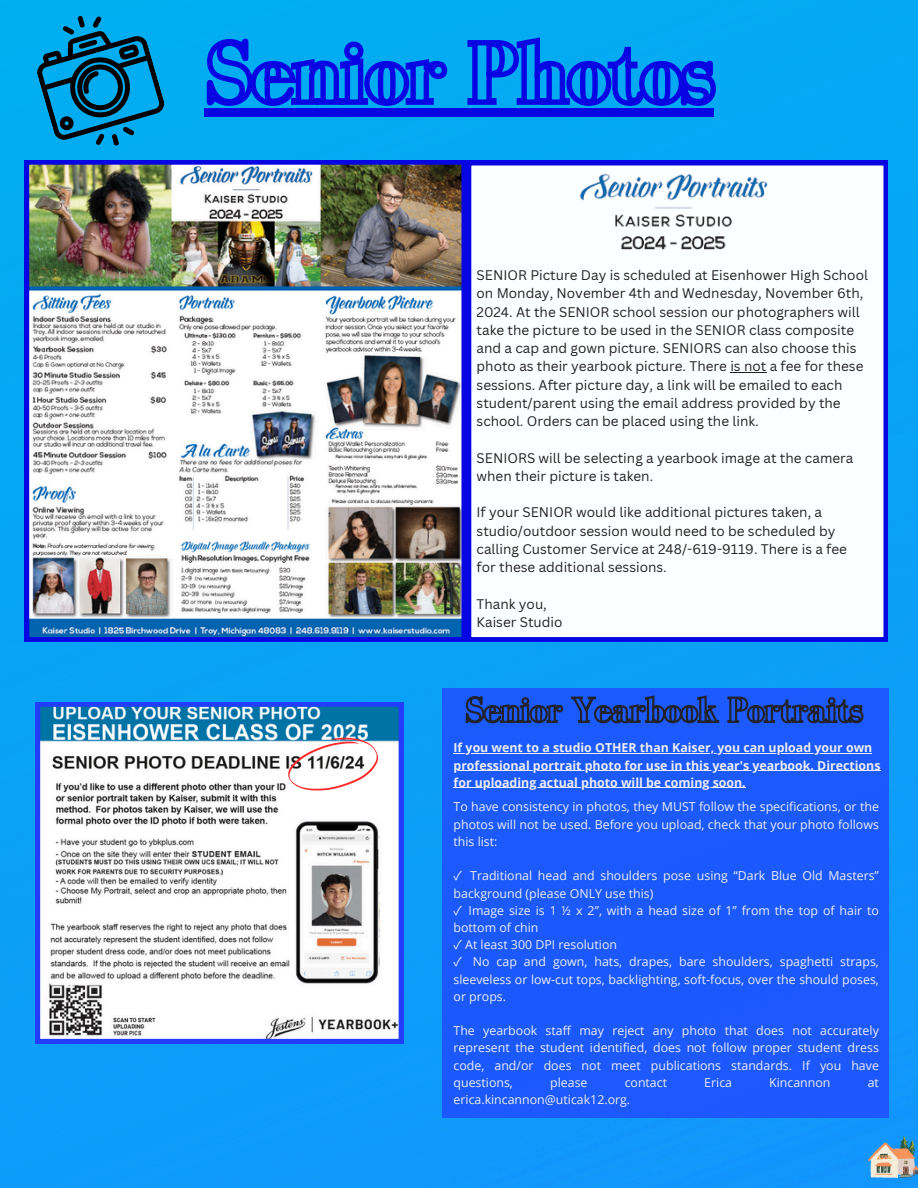
<style>
.page{position:relative;width:918px;height:1188px;background:#fff}
.page>*{position:absolute;margin:0;border:0;box-sizing:border-box;transform-origin:0 0}
.t1{font:13.5px/18.3px "Canva Sans";color:#232021}
.t2{font:12.3px/17.2px "Open Sans";color:#f7f5f5;text-align:justify}
.t3{font:700 12.3px/17.2px "Open Sans";color:#f7f5f5}
.s1{font-family:"Noto Sans CJ Ksc"}
</style>
<div class="page">
<img style="left:0;top:0;width:918px;height:1188px">
<svg style="left:467px;top:161px;width:421px;height:480px"></svg>
<img style="left:869px;top:1136px;width:49px;height:42px">
<img style="left:25px;top:160px;width:441px;height:482px">
<img style="left:580px;top:172px;width:199px;height:80px">
<svg style="left:30px;top:15px;width:137px;height:131px;background:#017eb0"></svg>
<svg style="left:36px;top:702px;width:367px;height:341px"></svg>
<svg style="left:288px;top:738px;width:90px;height:53px"></svg>
<div style="left:443px;top:688px;width:445px;height:430px;background:#1c59fd"></div>
<div style="left:204px;top:108px;width:510px;height:8px;background:#0805e3"></div>
<svg style="left:203px;top:34px;width:517px;height:76px;background:#046dec"></svg>
<hr style="left:730px;top:372px;width:36px;height:1px;background:#232021">
<svg style="left:465px;top:695px;width:399px;height:29px"></svg>
<hr style="left:454px;top:753px;width:418px;height:1px;background:#f7f5f5">
<hr style="left:454px;top:770px;width:427px;height:1px;background:#f7f5f5">
<hr style="left:454px;top:787px;width:292px;height:1px;background:#f7f5f5">
<p class="t1" style="left:477px;top:266px;width:393px">SENIOR Picture Day is scheduled at Eisenhower High School on Monday, November 4th and Wednesday, November 6th, 2024. At the SENIOR school session our photographers will take the picture to be used in the SENIOR class composite and a cap and gown picture. SENIORS can also choose this photo as their yearbook picture. There is not a fee for these sessions. After picture day, a link will be emailed to each student/parent using the email address provided by the school. Orders can be placed using the link.</p>
<p class="t1" style="left:477px;top:448px;width:378px">SENIORS will be selecting a yearbook image at the camera when their picture is taken.</p>
<p class="t1" style="left:477px;top:503px;width:372px">If your SENIOR would like additional pictures taken, a studio/outdoor session would need to be scheduled by calling Customer Service at 248/-619-9119. There is a fee for these additional sessions.</p>
<p class="t1" style="left:477px;top:594px;width:72px">Thank you,</p>
<p class="t1" style="left:477px;top:612px;width:88px">Kaiser Studio</p>
<p class="t3" style="left:454px;top:739px;width:428px">If you went to a studio OTHER than Kaiser, you can upload your own professional portrait photo for use in this year's yearbook. Directions for uploading actual photo will be coming soon.</p>
<p class="t2" style="left:454px;top:798px;width:427px">To have consistency in photos, they MUST follow the specifications, or the photos will not be used. Before you upload, check that your photo follows this list:</p>
<p class="t2" style="left:454px;top:867px;width:427px"><span class="s1">✓</span> Traditional head and shoulders pose using “Dark Blue Old Masters” background (please ONLY use this)</p>
<p class="t2" style="left:454px;top:901px;width:427px"><span class="s1">✓</span> Image size is 1 ½ x 2”, with a head size of 1” from the top of hair to bottom of chin</p>
<p class="t2" style="left:454px;top:936px;width:165px"><span class="s1">✓</span> At least 300 DPI resolution</p>
<p class="t2" style="left:454px;top:953px;width:427px"><span class="s1">✓</span> No cap and gown, hats, drapes, bare shoulders, spaghetti straps, sleeveless or low-cut tops, backlighting, soft-focus, over the should poses, or props.</p>
<p class="t2" style="left:454px;top:1022px;width:427px">The yearbook staff may reject any photo that does not accurately represent the student identified, does not follow proper student dress code, and/or does not meet publications standards. If you have questions,</p>
<p class="t2" style="left:550px;top:1074px;width:39px">please</p>
<p class="t2" style="left:625px;top:1074px;width:44px">contact</p>
<p class="t2" style="left:704px;top:1074px;width:29px">Erica</p>
<p class="t2" style="left:769px;top:1074px;width:63px">Kincannon</p>
<p class="t2" style="left:868px;top:1074px;width:13px">at</p>
<p class="t2" style="left:454px;top:1091px;width:178px">erica.kincannon@uticak12.org.</p>
</div>
